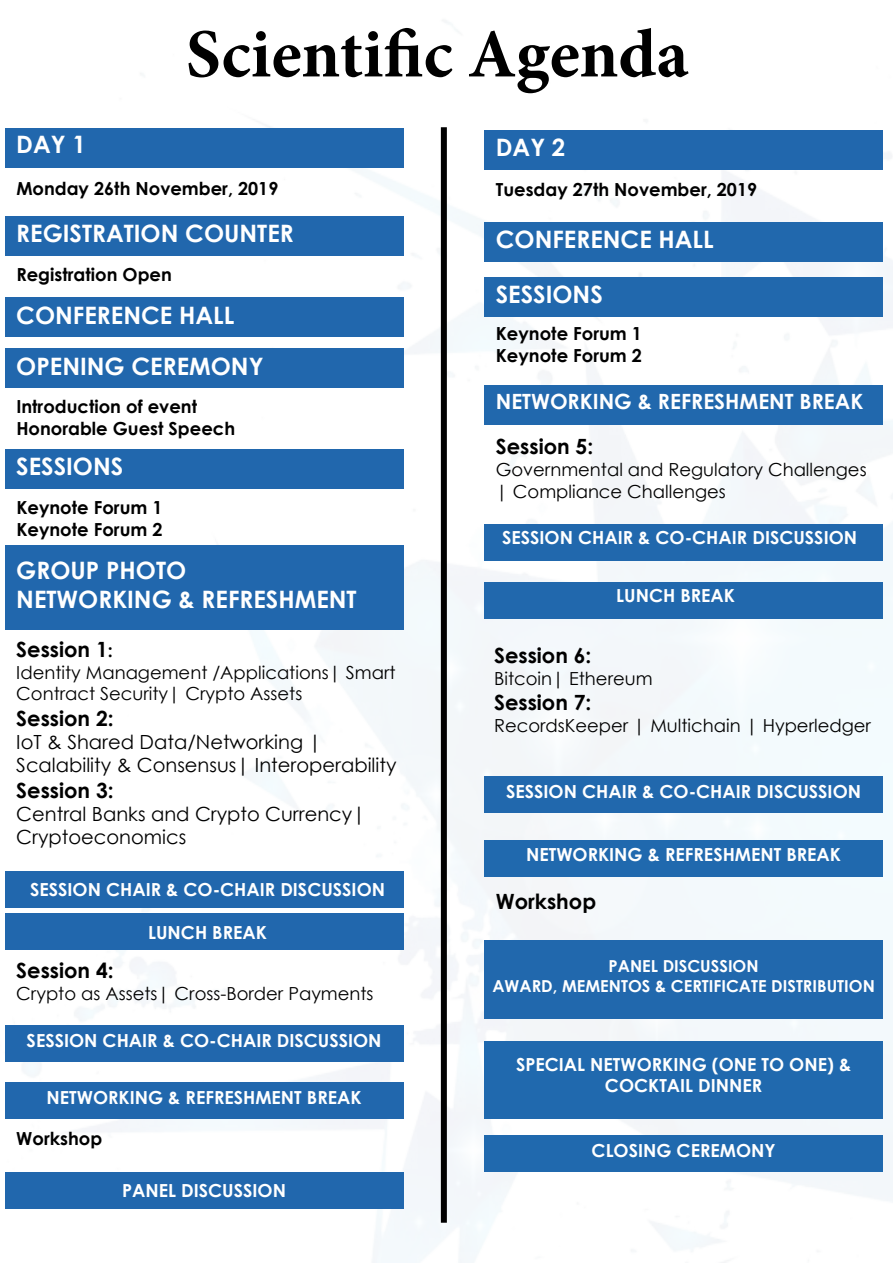
<style>
.page{position:relative;width:893px;height:1263px;background:#fff}
.page>*{position:absolute;margin:0;border:0;box-sizing:border-box;transform-origin:0 0}
.t1{font:700 69px "Minion Pro";color:#000}
.t2{font:700 24px/28.8px "Century Gothic";color:#fff}
.t3{font:700 21px "Century Gothic";color:#000}
.t4{font:700 21px "Century Gothic";color:#fff}
.t5{font:19.5px/23.4px "Century Gothic";color:#000}
.t6{font:700 18px/21.6px "Century Gothic";color:#fff;text-align:center}
.t7{font:18px/21.6px "Century Gothic";color:#000}
.t8{font:700 18px/21.6px "Century Gothic";color:#000}
.t9{font:700 16.5px/19.8px "Century Gothic";color:#fff;text-align:center}
.s1{font-size:18px}
</style>
<div class="page">
<img style="left:5px;top:21px;width:888px;height:1242px">
<div style="left:5px;top:128px;width:398px;height:40px;background:#2167ad"></div>
<div style="left:484px;top:130px;width:399px;height:39px;background:#2167ad"></div>
<div style="left:5px;top:216px;width:398px;height:39px;background:#2167ad"></div>
<div style="left:484px;top:222px;width:399px;height:39px;background:#2168ad"></div>
<div style="left:5px;top:298px;width:398px;height:39px;background:#2167ad"></div>
<div style="left:484px;top:277px;width:399px;height:39px;background:#2168ad"></div>
<div style="left:5px;top:349px;width:398px;height:39px;background:#2167ad"></div>
<div style="left:5px;top:449px;width:398px;height:40px;background:#2167ad"></div>
<div style="left:484px;top:385px;width:399px;height:39px;background:#2168ad"></div>
<div style="left:5px;top:545px;width:398px;height:85px;background:#2167ad"></div>
<div style="left:5px;top:871px;width:398px;height:36px;background:#2167ad"></div>
<div style="left:484px;top:525px;width:399px;height:36px;background:#2168ad"></div>
<div style="left:484px;top:583px;width:399px;height:36px;background:#2168ad"></div>
<div style="left:5px;top:1025px;width:398px;height:36px;background:#2167ad"></div>
<div style="left:484px;top:777px;width:399px;height:36px;background:#2168ad"></div>
<div style="left:484px;top:840px;width:399px;height:36px;background:#2069ae"></div>
<div style="left:5px;top:1083px;width:398px;height:36px;background:#2167ad"></div>
<div style="left:484px;top:940px;width:399px;height:78px;background:#2168ad"></div>
<div style="left:5px;top:1172px;width:398px;height:37px;background:#2167ad"></div>
<div style="left:484px;top:1136px;width:399px;height:36px;background:#2069ae"></div>
<div style="left:5px;top:913px;width:398px;height:36px;background:#2167ad"></div>
<div style="left:484px;top:1041px;width:399px;height:78px;background:#2069ae"></div>
<div style="left:441px;top:127px;width:6px;height:1096px;background:#000"></div>
<h1 class="t1" style="left:186px;top:6px;width:504px">Scientific Agenda</h1>
<h2 class="t2" style="left:16px;top:129px;width:71px">DAY 1</h2>
<h2 class="t2" style="left:496px;top:132px;width:71px">DAY 2</h2>
<p class="t8" style="left:16px;top:176px;width:264px">Monday 26th November, 2019</p>
<p class="t8" style="left:496px;top:178px;width:263px">Tuesday 27th November, 2019</p>
<h2 class="t2" style="left:16px;top:218px;width:279px">REGISTRATION COUNTER</h2>
<h2 class="t2" style="left:496px;top:224px;width:219px">CONFERENCE HALL</h2>
<p class="t8" style="left:16px;top:263px;width:157px">Registration Open</p>
<h2 class="t2" style="left:16px;top:299px;width:219px">CONFERENCE HALL</h2>
<h2 class="t2" style="left:16px;top:350px;width:249px">OPENING CEREMONY</h2>
<p class="t8" style="left:16px;top:395px;width:220px">Introduction of event<br>Honorable Guest Speech</p>
<h2 class="t2" style="left:16px;top:451px;width:109px">SESSIONS</h2>
<p class="t8" style="left:16px;top:496px;width:148px">Keynote Forum 1<br>Keynote Forum 2</p>
<h2 class="t2" style="left:16px;top:555px;width:342px">GROUP PHOTO<br>NETWORKING &amp; REFRESHMENT</h2>
<p class="t3" style="left:16px;top:634px;width:98px">Session 1<span class="s1">:</span></p>
<p class="t7" style="left:16px;top:661px;width:381px">Identity Management /Applications| Smart<br>Contract Security| Crypto Assets</p>
<p class="t3" style="left:16px;top:702px;width:99px">Session 2:</p>
<p class="t5" style="left:16px;top:730px;width:382px">IoT &amp; Shared Data/Networking |<br>Scalability &amp; Consensus| Interoperability</p>
<p class="t3" style="left:16px;top:774px;width:99px">Session 3:</p>
<p class="t5" style="left:16px;top:802px;width:351px">Central Banks and Crypto Currency|<br>Cryptoeconomics</p>
<p class="t6" style="left:30px;top:878px;width:356px">SESSION CHAIR &amp; CO-CHAIR DISCUSSION</p>
<p class="t6" style="left:148px;top:921px;width:120px">LUNCH BREAK</p>
<p class="t3" style="left:16px;top:955px;width:99px">Session 4:</p>
<p class="t7" style="left:16px;top:982px;width:359px">Crypto as Assets| Cross-Border Payments</p>
<p class="t6" style="left:27px;top:1028px;width:356px">SESSION CHAIR &amp; CO-CHAIR DISCUSSION</p>
<p class="t6" style="left:47px;top:1086px;width:317px">NETWORKING &amp; REFRESHMENT BREAK</p>
<p class="t8" style="left:16px;top:1127px;width:88px">Workshop</p>
<p class="t6" style="left:122px;top:1179px;width:165px">PANEL DISCUSSION</p>
<h2 class="t2" style="left:496px;top:279px;width:109px">SESSIONS</h2>
<p class="t8" style="left:496px;top:322px;width:148px">Keynote Forum 1<br>Keynote Forum 2</p>
<p class="t4" style="left:496px;top:385px;width:369px">NETWORKING &amp; REFRESHMENT BREAK</p>
<p class="t3" style="left:496px;top:431px;width:99px">Session 5:</p>
<p class="t7" style="left:496px;top:458px;width:372px">Governmental and Regulatory Challenges | Compliance Challenges</p>
<p class="t6" style="left:502px;top:526px;width:356px">SESSION CHAIR &amp; CO-CHAIR DISCUSSION</p>
<p class="t6" style="left:616px;top:584px;width:120px">LUNCH BREAK</p>
<p class="t3" style="left:494px;top:640px;width:99px">Session 6:</p>
<p class="t7" style="left:494px;top:667px;width:160px">Bitcoin| Ethereum</p>
<p class="t3" style="left:494px;top:687px;width:99px">Session 7:</p>
<p class="t7" style="left:494px;top:714px;width:378px">RecordsKeeper | Multichain | Hyperledger</p>
<p class="t6" style="left:506px;top:780px;width:356px">SESSION CHAIR &amp; CO-CHAIR DISCUSSION</p>
<p class="t6" style="left:526px;top:843px;width:317px">NETWORKING &amp; REFRESHMENT BREAK</p>
<p class="t3" style="left:496px;top:885px;width:102px">Workshop</p>
<p class="t9" style="left:492px;top:955px;width:384px">PANEL DISCUSSION<br>AWARD, MEMENTOS &amp; CERTIFICATE DISTRIBUTION</p>
<p class="t6" style="left:516px;top:1052px;width:337px">SPECIAL NETWORKING (ONE TO ONE) &amp;<br>COCKTAIL DINNER</p>
<p class="t6" style="left:592px;top:1139px;width:185px">CLOSING CEREMONY</p>
</div>
